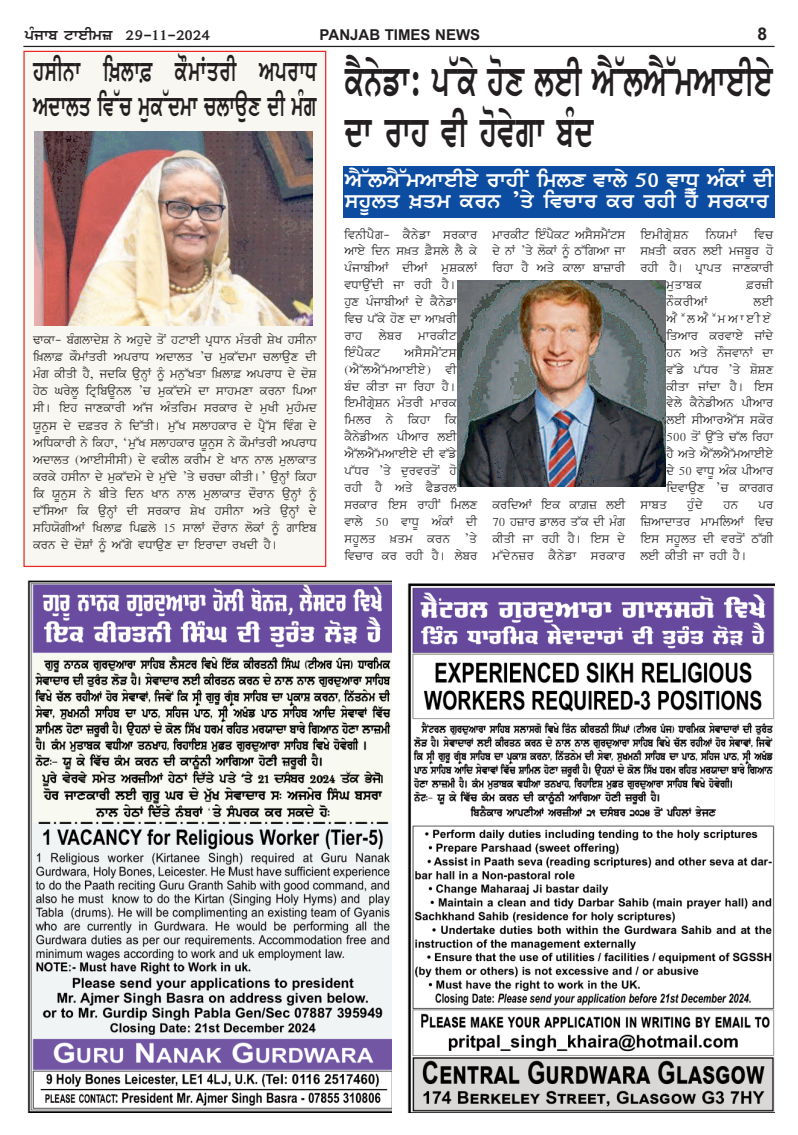
<style>
.page{position:relative;width:798px;height:1135px;background:#fff}
.page>*{position:absolute;margin:0;border:0;box-sizing:border-box;transform-origin:0 0}
.t1{font:700 45px/51.2px "Anmol Lipi";color:#231f20;scale:.64 1}
.t2{font:700 30px/35px "Anmol Lipi";letter-spacing:.01em;color:#231f20;scale:.62 1}
.t3{font:700 21.25px/21.2px "Anmol Lipi";color:#fff}
.t4{font:700 17.5px "Arial";color:#231f20}
.t5{font:700 15px "Anmol Lipi";color:#231f20}
.t6{font:700 15px "Arial";color:#231f20}
.t7{font:12.5px/16.9px "Anmol Lipi";color:#231f20}
.t8{font:12.5px "Anmol Lipi";letter-spacing:.205em;color:#231f20}
.t9{font:12.5px "Anmol Lipi";letter-spacing:.02em;color:#231f20}
</style>
<div class="page">
<hr style="left:23px;top:46px;width:751px;height:1px;background:#231f20">
<img style="left:27px;top:580px;width:364px;height:532px">
<img style="left:407px;top:583px;width:367px;height:529px">
<div style="left:25px;top:52px;width:300px;height:513px;background:#f8f7f1"></div>
<div style="left:23px;top:51px;width:303px;height:516px;border:1px solid #ea2924"></div>
<img style="left:34px;top:131px;width:279px;height:194px">
<div style="left:343px;top:166px;width:431px;height:52px;background:#0d4da1"></div>
<img style="left:458px;top:281px;width:207px;height:205px">
<p class="t5" style="left:25px;top:26px;width:187px">PMJWB TWEIMZ 29-11-2024</p>
<p class="t6" style="left:319px;top:26px;width:162px">PANJAB TIMES NEWS</p>
<h3 class="t4" style="left:757px;top:24px;width:11px">8</h3>
<h2 class="t2" style="left:33px;top:53px;width:459px">HSINW I^LW&amp; KOMWQRI APRWD<br>ADWLQ IV~C MUK~DMW CLWAUX DI MMG</h2>
<h1 class="t1" style="left:344px;top:55px;width:671px">KYNYFW: P~KY HOX LEI AY~LAY~MAWEIEY<br>DW RWH VI HOVYGW BMD</h1>
<h3 class="t3" style="left:344px;top:169px;width:430px">AY~LAY~MAWEIEYRWHIN IMLX VWLY50 VWDUAMKW DI<br>SHULQ ^QM KRN ’QYIVCWR KR RHI HYSRKWR</h3>
<p class="t7" style="left:33px;top:331px;width:291px">FWKW- BMGLWDYS NYAHUDYQON HTWEI PRDWN MMQRI SYK HSINW I^LW&amp; KOMWQRI APRWD ADWLQ ’C MUK~DMW CLWAUX DI MMG KIQI HY, JDIK AUNHW Ƒ MNU~KQW I^LW&amp; APRWD DYDOS HYT GRYLU ITRIBAUNL ’C MUK~DMYDW SWHMXW KRNW IPAW SI[ IEH JWXKWRI A~J AMQIRM SRKWR DYMUKI MUHMMD XUNUS DYD&amp;QR NYID~QI[ MU~K SLWHKWR DYPRY~S IVMG DY AIDKWRI NYIKHW, ‘MU~K SLWHKWR XUNUS NYKOMWQRI APRWD ADWLQ (AWEISISI) DYVKIL KRIM EYKWN NWL MULWKWQ KRKYHSINW DYMUK~DMYDYMU~DY’QYCRCW KIQI[’ AUNHW IKHW IK XUNUS NY BIQY IDN KWN NWL MULWKWQ DORWN AUNHW Ƒ D~ISAW IK AUNHW DI SRKWR SYK HSINW AQY AUNHW DY SIHXOGIAW IKLW&amp; IPCLY15 SWLW DORWN LOKW Ƒ GWIEB KRN DYDOSW Ƒ A~GYVDWAUX DW IERWDW RKDI HY[</p>
<p class="t7" style="left:344px;top:226px;width:141px">IVNIPYG- KYNYFW SRKWR<br>AWEYIDN S^Q &amp;YSLYLYKY<br>PMJWBIAW DIAW MUSKLW<br>VDWAUNDI JW RHI HY[<br>HUX PMJWBIAW DYKYNYFW<br>IVC P~KYHOX DW AW^RI<br>RWH</p>
<p class="t7" style="left:378px;top:327px;width:25px">LYBR</p>
<p class="t7" style="left:418px;top:327px;width:40px">MWRKIT</p>
<p class="t7" style="left:344px;top:344px;width:38px">IEMPYKT</p>
<p class="t7" style="left:344px;top:344px;width:141px;text-indent:60px">ASYSMYNTS (AY~LAY~MAWEIEY) VI<br>BMD KIQW JW IRHW HY[<br>IEMIGRYSN MMQRI MWRK<br>IMLR NY IKHW IK<br>KYNYFIAN PIAWR LEI<br>AY~LAY~MAWEIEYDI V~FY<br>P~DR ’QY DURVRQON HO<br>RHI HY AQY PYFRL<br>SRKWR IES RWHIN IMLX<br>VWLY 50 VWDU AMKW DI<br>SHULQ ^QM KRN ’QY<br>IVCWR KR RHI HY[ LYBR</p>
<p class="t7" style="left:492px;top:226px;width:134px;text-align:justify">MWRKIT IEMPYKT ASYSMYNTS DYNW ’QYLOKW Ƒ T~IGAW JW IRHW HYAQY KWLW BWZWRI</p>
<p class="t7" style="left:492px;top:496px;width:141px">KRIDAW IEK KWZZ LEI<br>70 HZWR FWLR Q~K DI MMG<br>KIQI JW RHI HY[ IES DY<br>M~DYNZR KYNYFW SRKWR</p>
<p class="t9" style="left:640px;top:227px;width:50px">IEMIGRYSN</p>
<p class="t7" style="left:705px;top:226px;width:33px">INXMW</p>
<p class="t7" style="left:754px;top:226px;width:21px">IVC</p>
<p class="t7" style="left:640px;top:243px;width:134px">S^QI KRN LEI MJBUR HO</p>
<p class="t7" style="left:640px;top:259px;width:134px">RHI HY[ PRWPQ JWXKWRI</p>
<p class="t7" style="left:666px;top:276px;width:37px">MUQWBK</p>
<p class="t7" style="left:746px;top:276px;width:28px">&amp;RZI</p>
<p class="t7" style="left:666px;top:293px;width:43px">NOKRIAW</p>
<p class="t7" style="left:753px;top:293px;width:21px">LEI</p>
<p class="t8" style="left:666px;top:311px;width:114px">AY~LAY~MAWEIEY</p>
<p class="t7" style="left:666px;top:327px;width:114px">IQAWR KRVWEY JWDY</p>
<p class="t7" style="left:666px;top:344px;width:108px">HN AQY NOJVWNW DW</p>
<p class="t7" style="left:666px;top:361px;width:108px">V~FY P~DR ’QY SOSX</p>
<p class="t7" style="left:666px;top:378px;width:108px">KIQW JWDW HY[ IES</p>
<p class="t7" style="left:666px;top:394px;width:108px">VYLY KYNYFIAN PIAWR</p>
<p class="t7" style="left:666px;top:411px;width:108px">LEI SIAWRAY~S SKOR</p>
<p class="t7" style="left:666px;top:428px;width:108px">500 QON AU~QYC~L IRHW</p>
<p class="t7" style="left:666px;top:445px;width:114px">HYAQYAY~LAY~MAWEIEY</p>
<p class="t7" style="left:666px;top:462px;width:108px">DY50 VWDU AMK PIAWR</p>
<p class="t7" style="left:666px;top:479px;width:108px">IDVWAUX ’C KWRGR</p>
<p class="t7" style="left:640px;top:496px;width:28px">SWBQ</p>
<p class="t7" style="left:687px;top:496px;width:53px">HUMDY HN</p>
<p class="t7" style="left:640px;top:496px;width:134px;text-align:justify;text-indent:118px">PR IZAWDWQR MWMILAW IVC IES SHULQ DI VRQON T~GI LEI KIQI JW RHI HY[</p>
</div>
